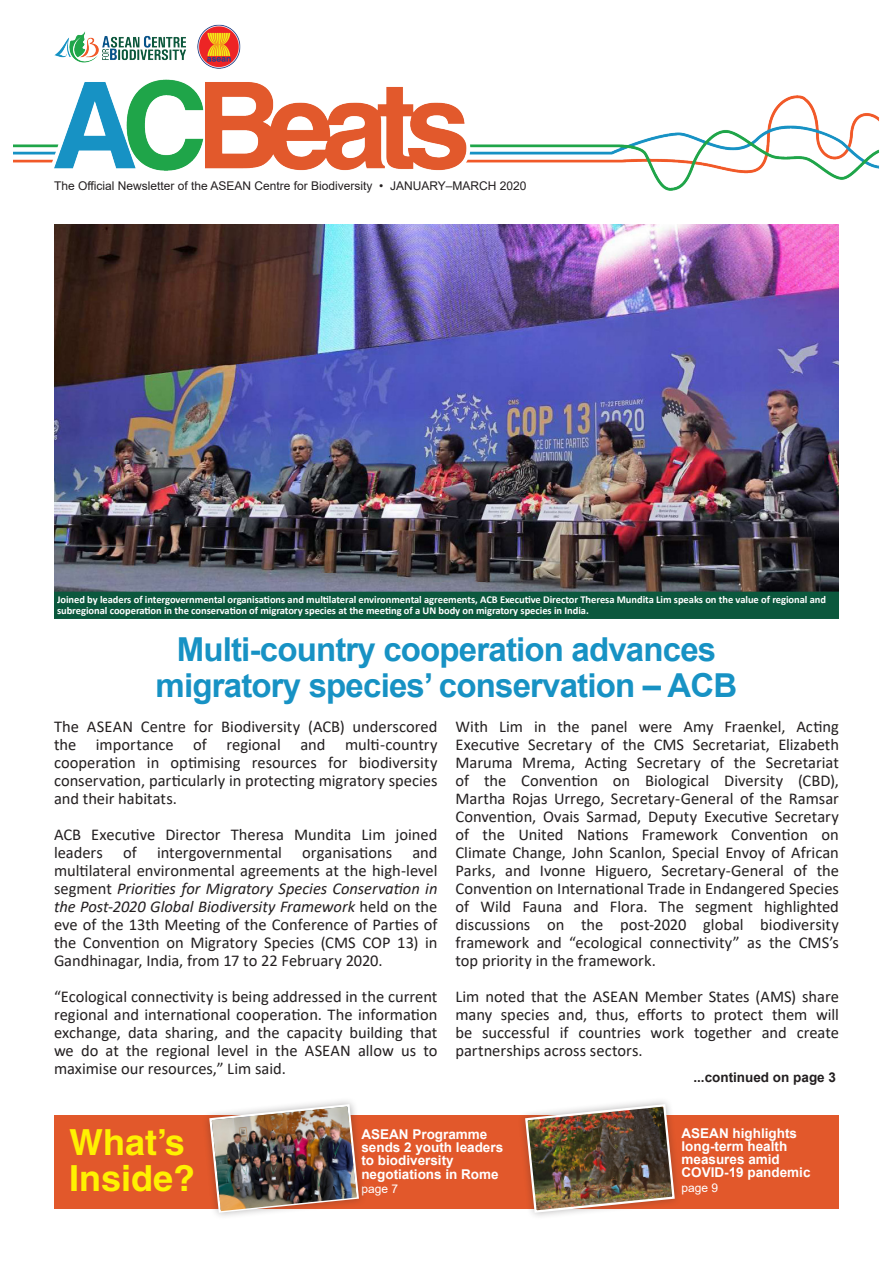
<style>
.page{position:relative;width:893px;height:1263px;background:#fff}
.page>*{position:absolute;margin:0;border:0;box-sizing:border-box;transform-origin:0 0}
.t1{font:700 36px "Helvetica CE";color:#fff101}
.Paragraph_Style_2{font:700 33px "Arial";letter-spacing:-.025em;color:#1792c4}
.t2{font:16.5px/18px "Calibri";color:#231f20;text-align:justify}
.Paragraph_Style_1{font:700 13.5px/13.2px "Arial";color:#fff}
.t3{font:700 13.5px "Arial";color:#231f20}
.t4{font:12px "Arial";color:#231f20}
.t5{font:12px "Arial";letter-spacing:.035em;color:#231f20}
.Paragraph_Style_1-2{font:12px "Arial";color:#fff}
.t6{font:700 10.5px/11.2px "Calibri";letter-spacing:-.005em;color:#fff}
.s1{font-style:italic}
</style>
<div class="page">
<img style="left:14px;top:79px;width:865px;height:112px">
<img style="left:54px;top:224px;width:785px;height:368px">
<div style="left:45px;top:177px;width:415px;height:17px;background:#fff"></div>
<div style="left:382px;top:179px;width:96px;height:12px;background:#fff"></div>
<div style="left:54px;top:1115px;width:785px;height:93px;background:#e2582b"></div>
<div style="left:202px;top:1096px;width:165px;height:124px;background:#231f20;opacity:.35"></div>
<svg style="left:208px;top:1103px;width:152px;height:111px"></svg>
<div style="left:517px;top:1096px;width:166px;height:124px;background:#231f20;opacity:.35"></div>
<img style="left:524px;top:1103px;width:152px;height:111px">
<img style="left:54px;top:24px;width:187px;height:45px">
<div style="left:56px;top:593px;width:781px;height:24px;background:#0b583d"></div>
<div style="left:54px;top:592px;width:785px;height:27px;border:3px solid #0b583d"></div>
<img style="left:212px;top:1106px;width:145px;height:105px">
<p class="t4" style="left:54px;top:178px;width:474px">The Official Newsletter of the ASEAN Centre for Biodiversity • JANU RY–MARCH 2020</p>
<p class="t5" style="left:384px;top:178px;width:96px">SPECIAL ISSUE</p>
<p class="t6" style="left:57px;top:593px;width:771px">Joined by leaders of intergovernmental organisations and multilateral environmental agreements, ACB Executive Director Theresa Mundita Lim speaks on the value of regional and subregional cooperation in the conservation of migratory species at the meeting of a UN body on migratory species in India.</p>
<p class="Paragraph_Style_2" style="left:177px;top:626px;width:541px">Multi-country cooperation advances</p>
<p class="Paragraph_Style_2" style="left:156px;top:662px;width:583px">migratory species’ conservation – ACB</p>
<p class="t2" style="left:54px;top:717px;width:385px">The ASEAN Centre for Biodiversity (ACB) underscored the importance of regional and multi-country cooperation in optimising resources for biodiversity conservation, particularly in protecting migratory species and their habitats.</p>
<p class="t2" style="left:54px;top:825px;width:385px">ACB Executive Director Theresa Mundita Lim joined leaders of intergovernmental organisations and multilateral environmental agreements at the high-level segment <span class="s1">Priorities for Migratory Species Conservation in the Post-2020 Global Biodiversity Framework</span> held on the eve of the 13th Meeting of the Conference of Parties of the Convention on Migratory Species (CMS COP 13) in Gandhinagar, India, from 17 to 22 February 2020.</p>
<p class="t2" style="left:54px;top:987px;width:385px">“Ecological connectivity is being addressed in the current regional and international cooperation. The information exchange, data sharing, and the capacity building that we do at the regional level in the ASEAN allow us to maximise our resources,” Lim said.</p>
<p class="t2" style="left:455px;top:717px;width:385px">With Lim in the panel were Amy Fraenkel, Acting Executive Secretary of the CMS Secretariat, Elizabeth Maruma Mrema, Acting Secretary of the Secretariat of the Convention on Biological Diversity (CBD), Martha Rojas Urrego, Secretary-General of the Ramsar Convention, Ovais Sarmad, Deputy Executive Secretary of the United Nations Framework Convention on Climate Change, John Scanlon, Special Envoy of African Parks, and Ivonne Higuero, Secretary-General of the Convention on International Trade in Endangered Species of Wild Fauna and Flora. The segment highlighted discussions on the post-2020 global biodiversity framework and “ecological connectivity” as the CMS’s top priority in the framework.</p>
<p class="t2" style="left:455px;top:987px;width:385px">Lim noted that the ASEAN Member States (AMS) share many species and, thus, efforts to protect them will be successful if countries work together and create partnerships across sectors.</p>
<p class="t3" style="left:693px;top:1068px;width:144px">...continued on page 3</p>
<p class="t1" style="left:69px;top:1120px;width:117px">What’s</p>
<p class="t1" style="left:69px;top:1156px;width:128px">Inside?</p>
<p class="Paragraph_Style_1" style="left:361px;top:1128px;width:143px">ASEAN Programme sends 2 youth leaders to biodiversity negotiations in Rome</p>
<p class="Paragraph_Style_1-2" style="left:361px;top:1180px;width:38px">page 7</p>
<p class="Paragraph_Style_1" style="left:681px;top:1126px;width:131px">ASEAN highlights long-term health measures amid<br>COVID-19 pandemic</p>
<p class="Paragraph_Style_1-2" style="left:681px;top:1179px;width:38px">page 9</p>
</div>
